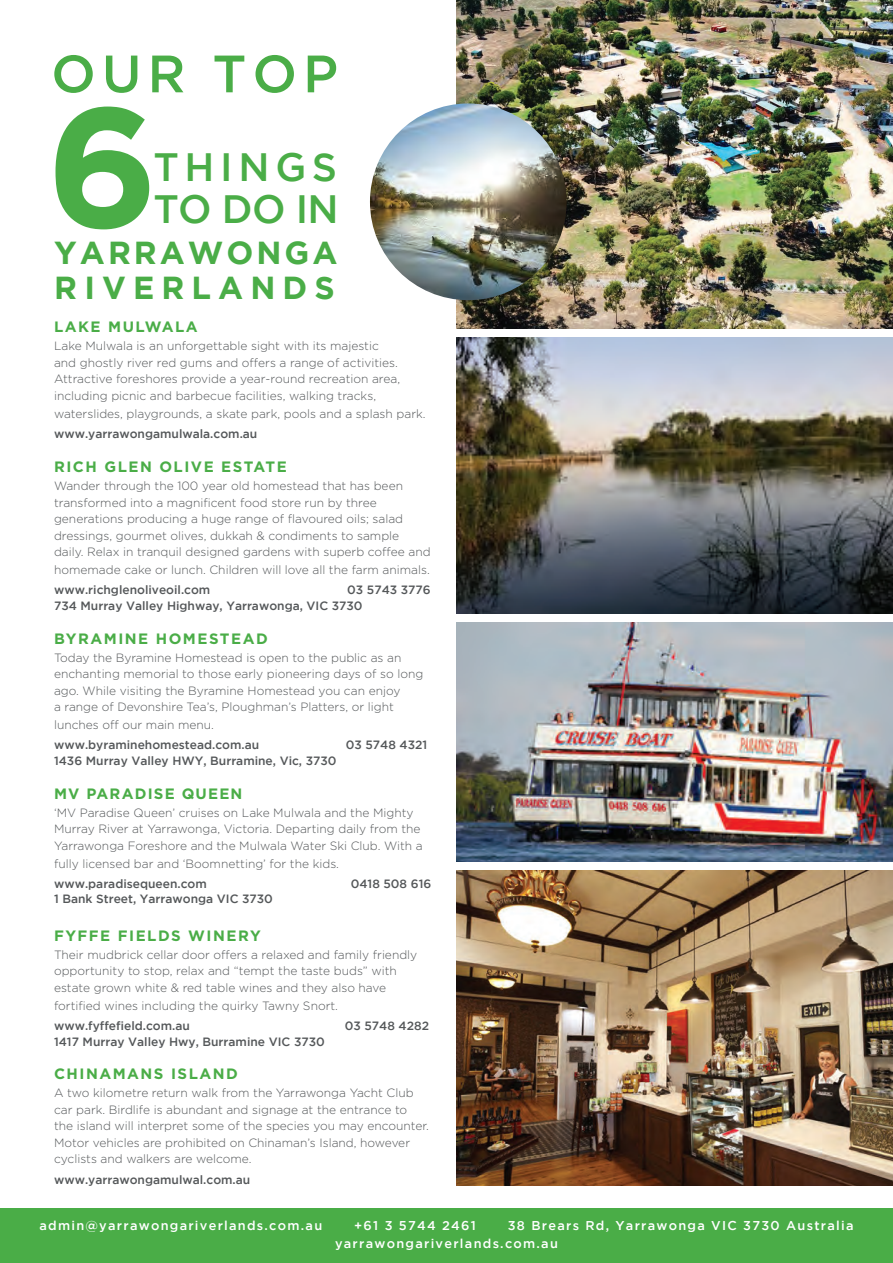
<style>
.page{position:relative;width:893px;height:1263px;background:#fff}
.page>*{position:absolute;margin:0;border:0;box-sizing:border-box;transform-origin:0 0}
.t1{font:700 169.65px "Gotham";color:#4aad47}
.t2{font:500 52.5px "Gotham";letter-spacing:.115em;color:#4aad47}
.t3{font:500 39.45px/42px "Gotham";letter-spacing:.145em;color:#4aad47}
.t4{font:700 31.8px/35.5px "Gotham";letter-spacing:.16em;color:#4aad47}
.t5{font:700 15px "Gotham";letter-spacing:.1em;color:#4aad47}
.t6{font:700 15px "Gotham";letter-spacing:.08em;color:#4aad47}
.t7{font:500 12.75px/18px "Gotham";letter-spacing:.1em;color:#fff}
.t8{font:300 12px/16.5px "Gotham";color:#545759}
.t9{font:500 12px "Gotham";color:#545759}
</style>
<div class="page">
<div style="left:0;top:1209px;width:893px;height:54px;background:#4aad47"></div>
<img style="left:456px;top:0;width:437px;height:329px">
<img style="left:456px;top:337px;width:437px;height:277px">
<img style="left:456px;top:622px;width:437px;height:240px">
<img style="left:456px;top:871px;width:437px;height:314px">
<img style="left:370px;top:103px;width:197px;height:197px;border-radius:98px">
<p class="t2" style="left:51px;top:44px;width:288px">OUR TOP</p>
<p class="t1" style="left:46px;top:69px;width:114px">6</p>
<p class="t3" style="left:153px;top:145px;width:187px">THINGS<br>TO DO IN</p>
<p class="t4" style="left:54px;top:234px;width:285px">YARRAWONGA<br>RIVERLANDS</p>
<p class="t5" style="left:54px;top:318px;width:145px">LAKE MULWALA</p>
<p class="t8" style="left:54px;top:337px;width:348px">Lake Mulwala is an unforgettable sight with its majestic and ghostly river red gums and offers a range of activities.<br>Attractive foreshores provide a year-round recreation area, including picnic and barbecue facilities, walking tracks,</p>
<p class="t8" style="left:54px;top:405px;width:373px">waterslides, playgrounds, a skate park, pools and a splash park.</p>
<p class="t9" style="left:54px;top:427px;width:205px">www.yarrawongamulwala.com.au</p>
<p class="t5" style="left:54px;top:458px;width:234px">RICH GLEN OLIVE ESTATE</p>
<p class="t8" style="left:54px;top:477px;width:378px">Wander through the 100 year old homestead that has been transformed into a magnificent food store run by three generations producing a huge range of flavoured oils; salad dressings, gourmet olives, dukkah &amp; condiments to sample daily. Relax in tranquil designed gardens with superb coffee and</p>
<p class="t8" style="left:54px;top:561px;width:377px">homemade cake or lunch. Children will love all the farm animals.</p>
<p class="t9" style="left:54px;top:583px;width:158px">www.richglenoliveoil.com</p>
<p class="t9" style="left:347px;top:583px;width:85px">03 5743 3776</p>
<p class="t9" style="left:54px;top:599px;width:310px">734 Murray Valley Highway, Yarrawonga, VIC 3730</p>
<p class="t5" style="left:54px;top:630px;width:215px">BYRAMINE HOMESTEAD</p>
<p class="t8" style="left:54px;top:649px;width:371px">Today the Byramine Homestead is open to the public as an enchanting memorial to those early pioneering days of so long ago. While visiting the Byramine Homestead you can enjoy<br>a range of Devonshire Tea’s, Ploughman’s Platters, or light</p>
<p class="t8" style="left:54px;top:716px;width:162px">lunches off our main menu.</p>
<p class="t9" style="left:54px;top:738px;width:207px">www.byraminehomestead.com.au</p>
<p class="t9" style="left:346px;top:738px;width:83px">03 5748 4321</p>
<p class="t9" style="left:54px;top:754px;width:284px">1436 Murray Valley HWY, Burramine, Vic, 3730</p>
<p class="t6" style="left:54px;top:785px;width:190px">MV PARADISE QUEEN</p>
<p class="t8" style="left:54px;top:804px;width:370px">‘MV Paradise Queen’ cruises on Lake Mulwala and the Mighty<br>Murray River at Yarrawonga, Victoria. Departing daily from the<br>Yarrawonga Foreshore and the Mulwala Water Ski Club. With a</p>
<p class="t8" style="left:54px;top:855px;width:287px">fully licensed bar and ‘Boomnetting’ for the kids.</p>
<p class="t9" style="left:54px;top:876px;width:154px">www.paradisequeen.com</p>
<p class="t9" style="left:351px;top:876px;width:82px">0418 508 616</p>
<p class="t9" style="left:54px;top:892px;width:220px">1 Bank Street, Yarrawonga VIC 3730</p>
<p class="t5" style="left:54px;top:927px;width:208px">FYFFE FIELDS WINERY</p>
<p class="t8" style="left:54px;top:946px;width:365px">Their mudbrick cellar door offers a relaxed and family friendly opportunity to stop, relax and “tempt the taste buds” with estate grown white &amp; red table wines and they also have</p>
<p class="t8" style="left:54px;top:997px;width:285px">fortified wines including the quirky Tawny Snort.</p>
<p class="t9" style="left:54px;top:1019px;width:137px">www.fyffefield.com.au</p>
<p class="t9" style="left:345px;top:1019px;width:86px">03 5748 4282</p>
<p class="t9" style="left:54px;top:1034px;width:272px">1417 Murray Valley Hwy, Burramine VIC 3730</p>
<p class="t5" style="left:54px;top:1065px;width:185px">CHINAMANS ISLAND</p>
<p class="t8" style="left:54px;top:1085px;width:376px">A two kilometre return walk from the Yarrawonga Yacht Club car park. Birdlife is abundant and signage at the entrance to the island will interpret some of the species you may encounter.<br>Motor vehicles are prohibited on Chinaman’s Island, however cyclists and walkers are welcome.</p>
<p class="t9" style="left:54px;top:1173px;width:198px">www.yarrawongamulwal.com.au</p>
<p class="t7" style="left:39px;top:1216px;width:284px">admin@yarrawongariverlands.com.au</p>
<p class="t7" style="left:354px;top:1216px;width:123px">+61 3 5744 2461</p>
<p class="t7" style="left:335px;top:1216px;width:520px;text-indent:173px">38 Brears Rd, Yarrawonga VIC 3730 Australia yarrawongariverlands.com.au</p>
</div>
